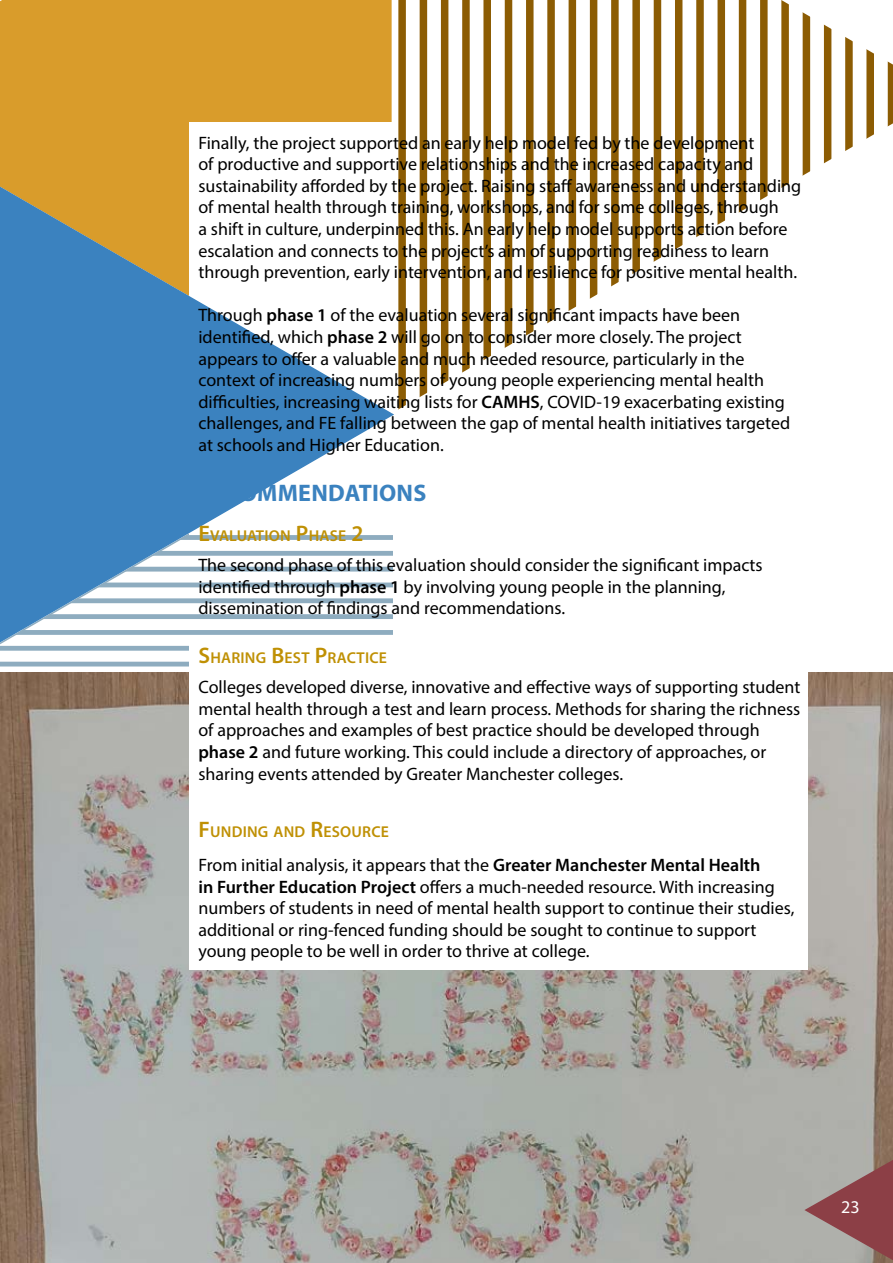
<style>
.page{position:relative;width:893px;height:1263px;background:#fff}
.page>*{position:absolute;margin:0;border:0;box-sizing:border-box;transform-origin:0 0}
.t1{font:700 24px "Myriad Pro";letter-spacing:.01em;color:#3b82bf}
.t2{font:18px/21.6px "Myriad Pro";color:#000}
.t3{font:18px "Myriad Pro";color:#fff}
.t4{font:600 15.75px "Myriad Pro";letter-spacing:.015em;color:#bf9004}
.s1{font-weight:600}
.s2{font-size:22.5px}
</style>
<div class="page">
<img style="left:0;top:673px;width:893px;height:590px">
<div style="left:0;top:0;width:392px;height:93px;background:#d99c2b"></div>
<div style="left:190px;top:122px;width:618px;height:847px;background:#fff"></div>
<svg style="left:0;top:93px;width:394px;height:643px"></svg>
<svg style="left:804px;top:1153px;width:89px;height:110px;background:#9d7979"></svg>
<svg style="left:0;top:187px;width:393px;height:455px;fill:#3b82bf"></svg>
<svg style="left:0;top:598px;width:393px;height:5px;background:#85a9c2"></svg>
<svg style="left:0;top:582px;width:393px;height:5px;background:#81a8c4"></svg>
<svg style="left:0;top:567px;width:393px;height:4px;background:#739ebf"></svg>
<svg style="left:0;top:551px;width:393px;height:5px;background:#719ec1"></svg>
<svg style="left:0;top:535px;width:393px;height:5px;background:#6999c0"></svg>
<div style="left:0;top:630px;width:393px;height:5px;background:#8eacbf"></div>
<div style="left:0;top:614px;width:393px;height:5px;background:#8eacbf"></div>
<svg style="left:398px;top:0;width:495px;height:410px"></svg>
<p class="t2" style="left:198px;top:133px;width:604px">Finally, the project supported an early help model fed by the development<br>of productive and supportive relationships and the increased capacity and sustainability aforded by the project. Raising staf awareness and understanding of mental health through training, workshops, and for some colleges, through<br>a shift in culture, underpinned this. An early help model supports action before escalation and connects to the project’s aim of supporting readiness to learn through prevention, early intervention, and resilience for positive mental health.</p>
<p class="t2" style="left:198px;top:306px;width:593px">Through <span class="s1">phase 1</span> of the evaluation several signifcant impacts have been identifed, which <span class="s1">phase 2</span> will go on to consider more closely. The project appears to ofer a valuable and much needed resource, particularly in the context of increasing numbers of young people experiencing mental health difculties, increasing waiting lists for <span class="s1">CAMHS</span>, COVID-19 exacerbating existing challenges, and FE falling between the gap of mental health initiatives targeted at schools and Higher Education.</p>
<p class="t1" style="left:198px;top:484px;width:229px">RECOMMENDATIONS</p>
<p class="t4" style="left:198px;top:530px;width:166px"><span class="s2">E</span>VALUATION <span class="s2">P</span>HASE <span class="s2">2</span></p>
<p class="t2" style="left:198px;top:556px;width:566px">The second phase of this evaluation should consider the signifcant impacts identifed through <span class="s1">phase 1</span> by involving young people in the planning, dissemination of fndings and recommendations.</p>
<p class="t4" style="left:198px;top:652px;width:190px"><span class="s2">S</span>HARING <span class="s2">B</span>EST <span class="s2">P</span>RACTICE</p>
<p class="t2" style="left:198px;top:678px;width:604px">Colleges developed diverse, innovative and efective ways of supporting student mental health through a test and learn process. Methods for sharing the richness of approaches and examples of best practice should be developed through <span class="s1">phase 2</span> and future working. This could include a directory of approaches, or sharing events attended by Greater Manchester colleges.</p>
<p class="t4" style="left:198px;top:826px;width:192px"><span class="s2">F</span>UNDING AND <span class="s2">R</span>ESOURCE</p>
<p class="t2" style="left:198px;top:856px;width:597px">From initial analysis, it appears that the <span class="s1">Greater Manchester Mental Health<br>in Further Education Project</span> ofers a much-needed resource. With increasing numbers of students in need of mental health support to continue their studies, additional or ring-fenced funding should be sought to continue to support young people to be well in order to thrive at college.</p>
<p class="t3" style="left:841px;top:1200px;width:20px">23</p>
</div>
